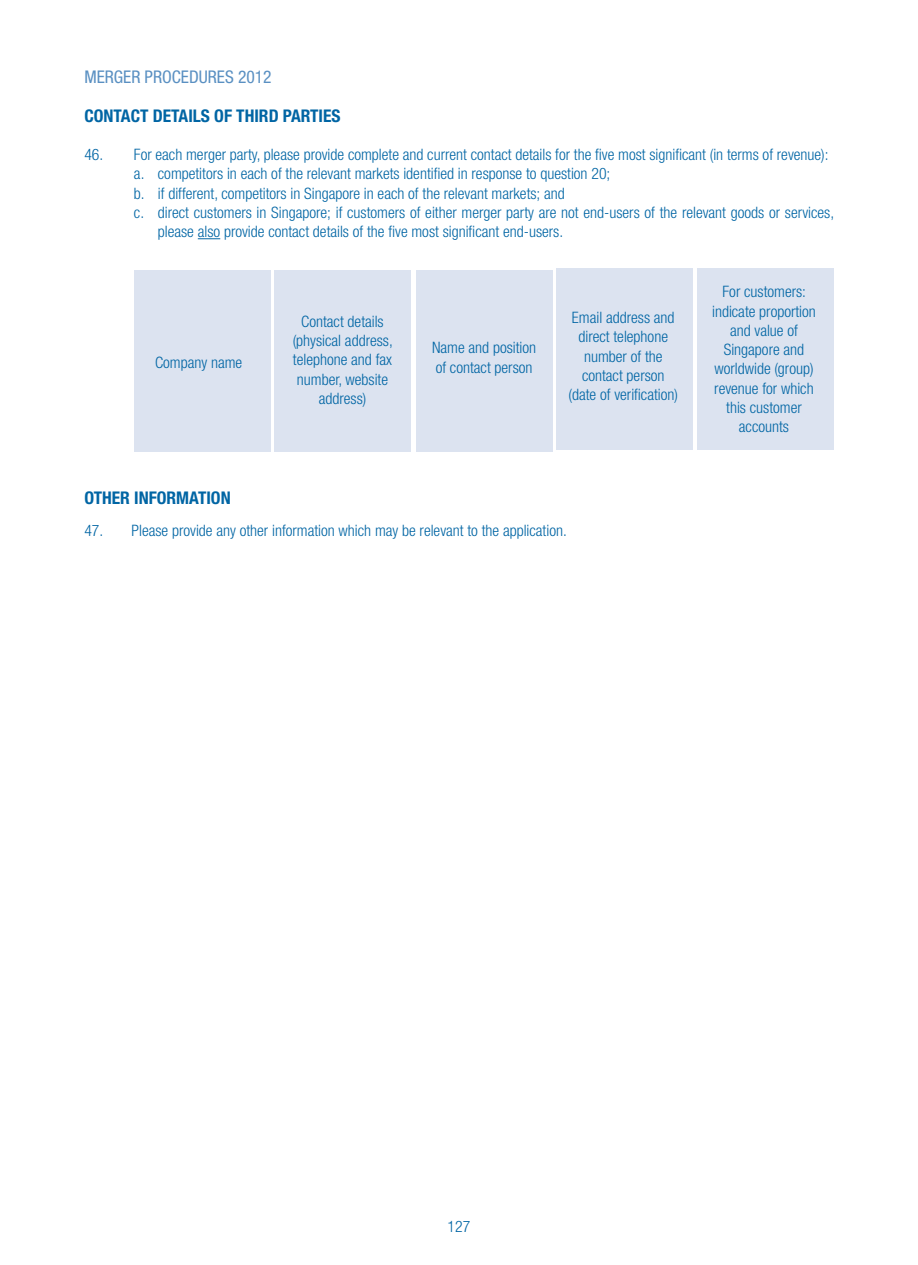
<style>
.page{position:relative;width:918px;height:1265px;background:#fff}
.page>*{position:absolute;margin:0;border:0;box-sizing:border-box;transform-origin:0 0}
.t1{font:700 condensed 17.5px "Helvetica Neue LT Std";color:#0065a4}
.t2{font:condensed 17.5px "Helvetica Neue LT Std";color:#5a90c2}
.t3{font:300 condensed 15.75px/19.2px "Helvetica Neue LT Std";color:#0065a4;text-align:center}
</style>
<div class="page">
<div style="left:134px;top:270px;width:136px;height:181px;background:#dce3f0"></div>
<div style="left:274px;top:270px;width:136px;height:181px;background:#dce3f0"></div>
<div style="left:416px;top:270px;width:136px;height:181px;background:#dce3f0"></div>
<div style="left:557px;top:269px;width:136px;height:181px;background:#dce3f0"></div>
<div style="left:697px;top:269px;width:136px;height:181px;background:#dce3f0"></div>
<svg style="left:198px;top:238px;width:22px;height:1px"></svg>
<p class="t2" style="left:84px;top:71px;width:189px">MERGER PROCEDURES 2012</p>
<p class="t1" style="left:84px;top:109px;width:258px">CONTACT DETAILS OF THIRD PARTIES</p>
<p class="t3" style="left:84px;top:147px;width:745px">46. For each merger party, please provide complete and current contact details for the five most significant (in terms of revenue):</p>
<p class="t3" style="left:134px;top:166px;width:478px">a. competitors in each of the relevant markets identified in response to question 20;</p>
<p class="t3" style="left:134px;top:185px;width:432px">b. if different, competitors in Singapore in each of the relevant markets; and</p>
<p class="t3" style="left:134px;top:205px;width:702px">c. direct customers in Singapore; if customers of either merger party are not end-users of the relevant goods or services,</p>
<p class="t3" style="left:158px;top:224px;width:407px">please also provide contact details of the five most significant end-users.</p>
<p class="t3" style="left:155px;top:355px;width:89px">Company name</p>
<p class="t3" style="left:293px;top:314px;width:101px">Contact details (physical address, telephone and fax number, website address)</p>
<p class="t3" style="left:432px;top:340px;width:106px;text-align:left">Name and position of contact person</p>
<p class="t3" style="left:568px;top:310px;width:111px">Email address and direct telephone number of the contact person (date of verification)</p>
<p class="t1" style="left:84px;top:492px;width:148px">OTHER INFORMATION</p>
<p class="t3" style="left:84px;top:522px;width:484px">47. Please provide any other information which may be relevant to the application.</p>
<p class="t3" style="left:712px;top:284px;width:105px">For customers: indicate proportion and value of<br>Singapore and worldwide (group) revenue for which this customer accounts</p>
<p class="t3" style="left:448px;top:1218px;width:24px">127</p>
</div>
